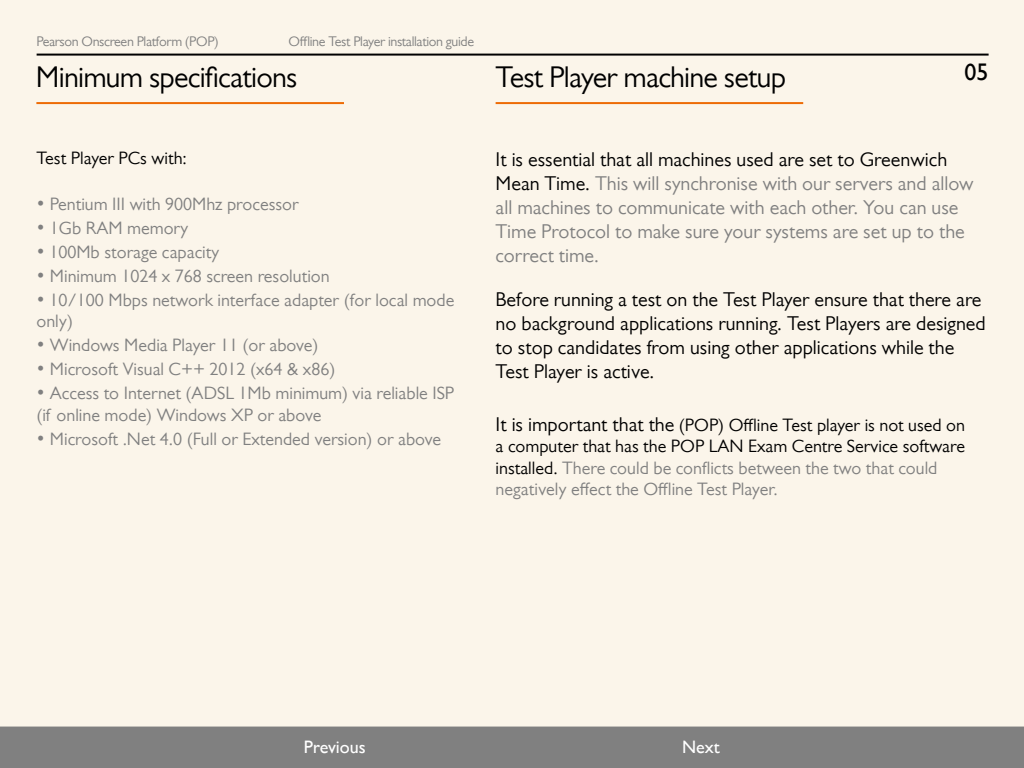
<style>
.page{position:relative;width:1024px;height:768px;background:#fff}
.page>*{position:absolute;margin:0;border:0;box-sizing:border-box;transform-origin:0 0}
.t1{font:30px "Gill Sans MT Pro";letter-spacing:-.025em;color:#000}
.t2{font:700 24px "Gill Sans MT Pro";color:#000}
.t3{font:20px/24px "Gill Sans MT Pro";color:#808080}
.t4{font:20px/24px "Gill Sans MT Pro";color:#000}
.t5{font:18px/21.6px "Gill Sans MT Pro";color:#808080}
.t6{font:18px/21.6px "Gill Sans MT Pro";color:#000}
.t7{font:500 18px "Gill Sans MT Pro";color:#fff}
.t8{font:14px "Gill Sans MT Pro";letter-spacing:-.025em;color:#808080}
.s1{font-size:20px}
.s2{color:#000}
.s3{color:#808080}
</style>
<div class="page">
<div style="left:0;top:0;width:1024px;height:727px;background:#fbf5ea"></div>
<hr style="left:37px;top:54px;width:952px;height:2px;background:#000">
<div style="left:0;top:727px;width:1024px;height:41px;background:#808080"></div>
<hr style="left:36px;top:102px;width:308px;height:2px;background:#ed6b05">
<hr style="left:496px;top:102px;width:307px;height:2px;background:#ed6b05">
<p class="t8" style="left:37px;top:33px;width:184px">Pearson Onscreen Platform (POP)</p>
<p class="t8" style="left:289px;top:33px;width:187px">Offline Test Player installation guide</p>
<h1 class="t1" style="left:36px;top:59px;width:263px">Minimum specifications</h1>
<h1 class="t1" style="left:496px;top:60px;width:292px">Test Player machine setup</h1>
<h2 class="t2" style="left:965px;top:57px;width:25px">05</h2>
<p class="t6" style="left:36px;top:147px;width:152px">Test Player PCs with:</p>
<p class="t5" style="left:36px;top:193px;width:264px"><span class="s1">•</span> Pentium III with 900Mhz processor</p>
<p class="t5" style="left:36px;top:217px;width:153px"><span class="s1">•</span> 1Gb RAM memory</p>
<p class="t5" style="left:36px;top:241px;width:185px"><span class="s1">•</span> 100Mb storage capacity</p>
<p class="t5" style="left:36px;top:265px;width:295px"><span class="s1">•</span> Minimum 1024 x 768 screen resolution</p>
<p class="t5" style="left:36px;top:289px;width:420px"><span class="s1">•</span> 10/100 Mbps network interface adapter (for local mode only)</p>
<p class="t5" style="left:36px;top:335px;width:284px"><span class="s1">•</span> Windows Media Player 11 (or above)</p>
<p class="t5" style="left:36px;top:359px;width:300px"><span class="s1">•</span> Microsoft Visual C++ 2012 (x64 &amp; x86)</p>
<p class="t5" style="left:36px;top:383px;width:419px"><span class="s1">•</span> Access to Internet (ADSL 1Mb minimum) via reliable ISP (if online mode) Windows XP or above</p>
<p class="t5" style="left:36px;top:428px;width:406px"><span class="s1">•</span> Microsoft .Net 4.0 (Full or Extended version) or above</p>
<p class="t3" style="left:496px;top:147px;width:479px"><span class="s2">It is essential that all machines used are set to Greenwich Mean Time.</span> This will synchronise with our servers and allow all machines to communicate with each other. You can use Time Protocol to make sure your systems are set up to the correct time.</p>
<p class="t4" style="left:496px;top:287px;width:492px">Before running a test on the Test Player ensure that there are no background applications running. Test Players are designed to stop candidates from using other applications while the Test Player is active.</p>
<p class="t6" style="left:496px;top:414px;width:471px"><span class="s1">It is important that the</span> (POP) Offline Test player is not used on a computer that has the POP LAN Exam Centre Service software installed. <span class="s3">There could be conflicts between the two that could negatively effect the Offline Test Player.</span></p>
<p class="t7" style="left:304px;top:737px;width:63px">Previous</p>
<p class="t7" style="left:682px;top:737px;width:39px">Next</p>
</div>
